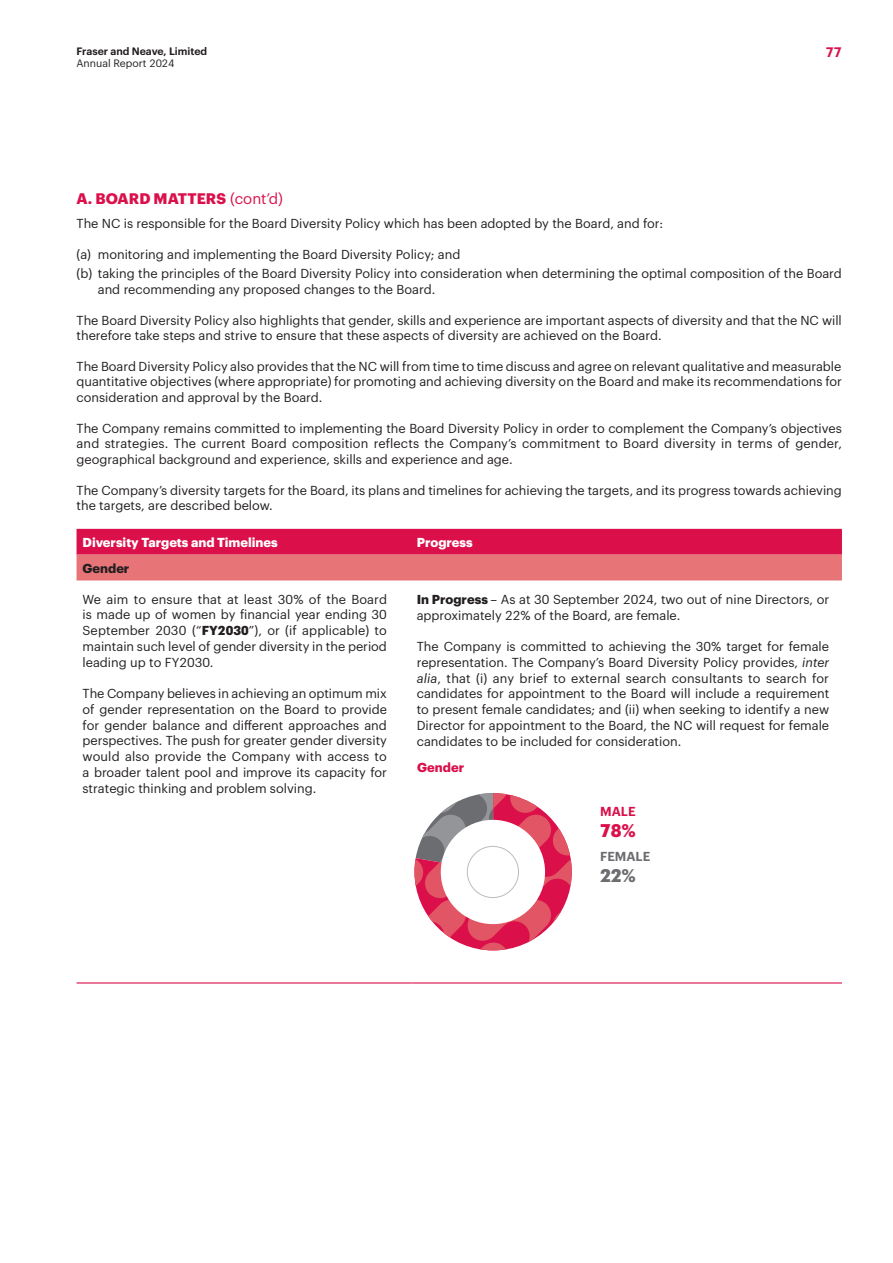
<style>
.page{position:relative;width:893px;height:1263px;background:#fff}
.page>*{position:absolute;margin:0;border:0;box-sizing:border-box;transform-origin:0 0}
.t1{font:700 18px "Graphik";color:#db104b}
.t2{font:700 18px "Graphik";color:#6c6d70}
.B1-Body-Head-1{font:700 15px "Graphik";letter-spacing:.005em;color:#db104b}
.t3{font:600 13.5px "Graphik";color:#db104b}
.Body{font:12.75px/15.5px "Graphik";color:#231f20}
.Table-texts{font:12.75px/15.8px "Graphik";color:#231f20;text-align:justify}
.Body-1tab{font:12.75px/15.5px "Graphik";color:#231f20}
.Table-texts-2{font:700 12.75px "Graphik";color:#fff}
.t4{font:600 12.75px "Graphik";letter-spacing:-.005em;color:#6c6d70}
.Table-texts-3{font:700 12.75px "Graphik";color:#231f20}
.t5{font:700 12.75px "Graphik";color:#db104b}
.t6{font:600 12.75px "Graphik";color:#db104b}
.t7{font:600 10.5px "Graphik";color:#231f20}
.t8{font:10.5px "Graphik";color:#231f20}
.s1{font-weight:400}
.s2{font-weight:700}
.s3{font-style:italic}
</style>
<div class="page">
<svg style="left:414px;top:793px;width:158px;height:157px"></svg>
<div style="left:441px;top:820px;width:104px;height:104px;background:#fff;border-radius:50%"></div>
<div style="left:467px;top:846px;width:52px;height:52px;border:1px solid #bcbdc0;border-radius:50%"></div>
<svg style="left:77px;top:529px;width:765px;height:51px;background:#e14362"></svg>
<hr style="left:77px;top:982px;width:335px;height:1px;background:#db104b">
<hr style="left:412px;top:982px;width:430px;height:1px;background:#db104b">
<p class="t7" style="left:77px;top:43px;width:132px">Fraser and Neave, Limited</p>
<p class="t8" style="left:77px;top:56px;width:100px">Annual Report 2024</p>
<p class="t3" style="left:826px;top:42px;width:18px">77</p>
<p class="B1-Body-Head-1" style="left:77px;top:187px;width:208px">A. BOARD MATTERS <span class="s1">(cont’d)</span></p>
<p class="Body" style="left:77px;top:214px;width:588px">The NC is responsible for the Board Diversity Policy which has been adopted by the Board, and for:</p>
<p class="Body-1tab" style="left:77px;top:245px;width:385px">(a) monitoring and implementing the Board Diversity Policy; and</p>
<p class="Body-1tab" style="left:98px;top:265px;width:746px;text-indent:-21px">(b) taking the principles of the Board Diversity Policy into consideration when determining the optimal composition of the Board and recommending any proposed changes to the Board.</p>
<p class="Body" style="left:77px;top:311px;width:767px">The Board Diversity Policy also highlights that gender, skills and experience are important aspects of diversity and that the NC will therefore take steps and strive to ensure that these aspects of diversity are achieved on the Board.</p>
<p class="Body" style="left:77px;top:358px;width:767px;text-align:justify">The Board Diversity Policy also provides that the NC will from time to time discuss and agree on relevant qualitative and measurable quantitative objectives (where appropriate) for promoting and achieving diversity on the Board and make its recommendations for consideration and approval by the Board.</p>
<p class="Body" style="left:77px;top:419px;width:767px;text-align:justify">The Company remains committed to implementing the Board Diversity Policy in order to complement the Company’s objectives and strategies. The current Board composition reflects the Company’s commitment to Board diversity in terms of gender, geographical background and experience, skills and experience and age.</p>
<p class="Body" style="left:77px;top:481px;width:767px">The Company’s diversity targets for the Board, its plans and timelines for achieving the targets, and its progress towards achieving the targets, are described below.</p>
<p class="Table-texts-2" style="left:83px;top:532px;width:197px">Diversity Targets and Timelines</p>
<p class="Table-texts-2" style="left:417px;top:532px;width:58px">Progress</p>
<p class="Table-texts-3" style="left:83px;top:558px;width:48px">Gender</p>
<p class="Table-texts" style="left:83px;top:590px;width:306px">We aim to ensure that at least 30% of the Board is made up of women by financial year ending 30<br>September 2030 (“<span class="s2">FY2030</span>”), or (if applicable) to maintain such level of gender diversity in the period leading up to FY2030.</p>
<p class="Table-texts" style="left:83px;top:685px;width:306px">The Company believes in achieving an optimum mix of gender representation on the Board to provide for gender balance and different approaches and perspectives. The push for greater gender diversity would also provide the Company with access to a broader talent pool and improve its capacity for strategic thinking and problem solving.</p>
<p class="Table-texts" style="left:417px;top:590px;width:414px"><span class="s2">In Progress</span> – As at 30 September 2024, two out of nine Directors, or approximately 22% of the Board, are female.</p>
<p class="Table-texts" style="left:417px;top:637px;width:414px">The Company is committed to achieving the 30% target for female representation. The Company’s Board Diversity Policy provides, <span class="s3">inter alia</span>, that (i) any brief to external search consultants to search for candidates for appointment to the Board will include a requirement to present female candidates; and (ii) when seeking to identify a new Director for appointment to the Board, the NC will request for female candidates to be included for consideration.</p>
<p class="t5" style="left:417px;top:757px;width:48px">Gender</p>
<p class="t6" style="left:600px;top:801px;width:37px">MALE</p>
<p class="t1" style="left:600px;top:817px;width:37px">78%</p>
<p class="t4" style="left:600px;top:846px;width:51px">FEMALE</p>
<p class="t2" style="left:600px;top:862px;width:37px">22%</p>
</div>
